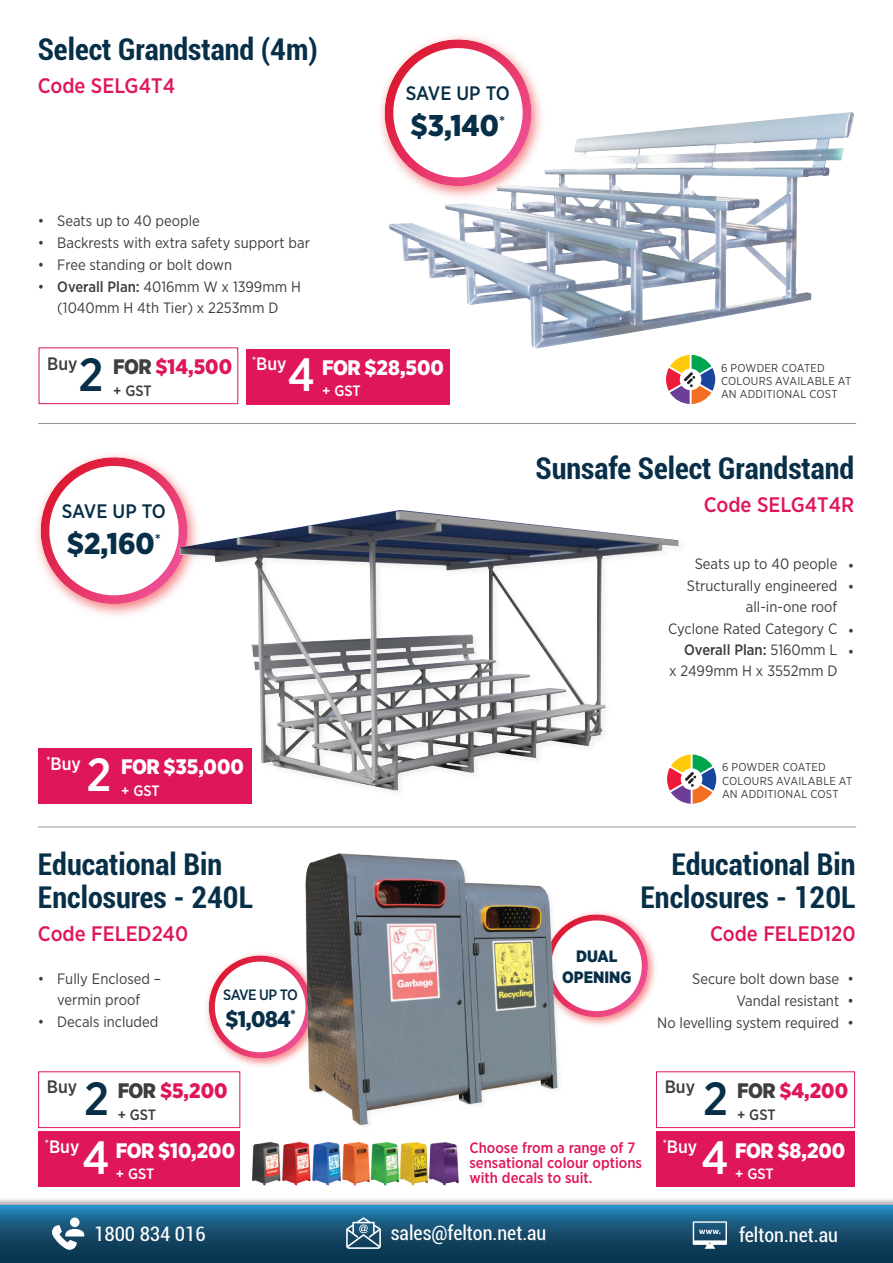
<style>
.page{position:relative;width:893px;height:1263px;background:#fff}
.page>*{position:absolute;margin:0;border:0;box-sizing:border-box;transform-origin:0 0}
.t1{font:500 46.5px "Gotham Narrow";color:#fff}
.t2{font:500 46.5px "Gotham Narrow";color:#082f48}
.t3{font:700 condensed 30px/33px "Roboto";color:#082f48}
.t4{font:900 30px "Gotham Narrow";color:#082f48}
.t5{font:900 22.5px "Gotham Narrow";color:#082f48}
.t6{font:500 21px "Gotham Narrow";color:#df165c}
.t7{font:900 21px "Gotham Narrow";color:#fff}
.t8{font:900 21px "Gotham Narrow";color:#df165c}
.t9{font:condensed 19.95px "Roboto";color:#fff}
.t10{font:500 19.5px "Gotham Narrow";letter-spacing:-.01em;color:#082f48}
.t11{font:500 18px "Gotham Narrow";color:#fff}
.t12{font:500 18px "Gotham Narrow";color:#3e3e3f}
.t13{font:900 16.5px/21px "Gotham Narrow";color:#082f48;text-align:center}
.t14{font:15px/21.3px "Gotham Narrow";color:#3e3e3f;text-align:center}
.t15{font:500 15px/15px "Gotham Narrow";color:#df165c}
.t16{font:500 15px "Gotham Narrow";letter-spacing:-.005em;color:#fff}
.t17{font:500 15px "Gotham Narrow";letter-spacing:-.005em;color:#3e3e3f}
.t18{font:500 15px "Gotham Narrow";letter-spacing:-.05em;color:#082f48}
.t19{font:11.55px/13.4px "Gotham Narrow";letter-spacing:.02em;color:#3e3e3f}
.s1{font-weight:500}
.s2{color:#3e3e3f}
</style>
<div class="page">
<svg style="left:206px;top:955px;width:90px;height:106px"></svg>
<img style="left:575px;top:912px;width:81px;height:114px">
<svg style="left:567px;top:914px;width:83px;height:106px"></svg>
<hr style="left:38px;top:826px;width:818px;height:1px;background:#939598">
<hr style="left:38px;top:423px;width:818px;height:1px;background:#939598">
<div style="left:39px;top:347px;width:199px;height:57px;border:1px solid #df165c"></div>
<div style="left:656px;top:1071px;width:199px;height:57px;border:1px solid #df165c"></div>
<div style="left:246px;top:349px;width:203px;height:55px;background:#df165c"></div>
<div style="left:38px;top:1071px;width:202px;height:57px;border:1px solid #df165c"></div>
<div style="left:38px;top:1131px;width:202px;height:56px;background:#df165c"></div>
<div style="left:656px;top:1131px;width:199px;height:56px;background:#df165c"></div>
<svg style="left:666px;top:355px;width:49px;height:49px"></svg>
<div style="left:38px;top:748px;width:214px;height:56px;background:#df165c"></div>
<svg style="left:676px;top:754px;width:40px;height:50px"></svg>
<img style="left:389px;top:112px;width:465px;height:236px">
<img style="left:252px;top:1141px;width:207px;height:45px">
<div style="left:0;top:1197px;width:893px;height:66px;background:#231f20;opacity:.36"></div>
<svg style="left:0;top:1205px;width:893px;height:58px;background:#155376"></svg>
<svg style="left:346px;top:1217px;width:35px;height:32px"></svg>
<div style="left:70px;top:1217px;width:10px;height:10px;background:#fff;border-radius:50%"></div>
<svg style="left:52px;top:1225px;width:32px;height:25px"></svg>
<svg style="left:693px;top:1221px;width:34px;height:28px"></svg>
<img style="left:296px;top:853px;width:271px;height:273px">
<img style="left:380px;top:36px;width:169px;height:169px">
<svg style="left:381px;top:39px;width:154px;height:151px"></svg>
<svg style="left:37px;top:457px;width:154px;height:150px"></svg>
<div style="left:178px;top:509px;width:508px;height:289px;background:#939598;opacity:.13"></div>
<img style="left:179px;top:510px;width:500px;height:280px">
<h2 class="t3" style="left:38px;top:35px;width:281px">Select Grandstand (4m)</h2>
<h3 class="t6" style="left:38px;top:76px;width:139px">Code SELG4T4</h3>
<h3 class="t10" style="left:406px;top:85px;width:106px">SAVE UP TO</h3>
<h2 class="t4" style="left:410px;top:112px;width:96px">$3,140<sup>*</sup></h2>
<p class="t14" style="left:38px;top:211px;width:164px">• Seats up to 40 people</p>
<p class="t14" style="left:38px;top:233px;width:274px">• Backrests with extra safety support bar</p>
<p class="t14" style="left:38px;top:255px;width:196px">• Free standing or bolt down</p>
<p class="t14" style="left:38px;top:277px;width:265px">• <span class="s1">Overall Plan:</span> 4016mm W x 1399mm H (1040mm H 4th Tier) x 2253mm D</p>
<p class="t12" style="left:47px;top:355px;width:32px">Buy</p>
<h3 class="t8" style="left:113px;top:357px;width:120px"><span class="s2">FOR</span> $14,500</h3>
<h1 class="t2" style="left:79px;top:353px;width:26px">2</h1>
<p class="t17" style="left:113px;top:384px;width:40px">+ GST</p>
<p class="t11" style="left:252px;top:356px;width:36px"><sup>*</sup>Buy</p>
<h3 class="t7" style="left:322px;top:358px;width:123px">FOR $28,500</h3>
<h1 class="t1" style="left:288px;top:354px;width:29px">4</h1>
<p class="t16" style="left:322px;top:384px;width:40px">+ GST</p>
<h3 class="t10" style="left:62px;top:503px;width:106px">SAVE UP TO</h3>
<h2 class="t4" style="left:67px;top:530px;width:96px">$2,160<sup>*</sup></h2>
<p class="t19" style="left:721px;top:362px;width:132px">6 POWDER COATED<br>COLOURS AVAILABLE AT<br>AN ADDITIONAL COST</p>
<h2 class="t3" style="left:535px;top:454px;width:320px">Sunsafe Select Grandstand</h2>
<h3 class="t6" style="left:704px;top:495px;width:152px">Code SELG4T4R</h3>
<p class="t14" style="left:668px;top:554px;width:171px;text-align:right">Seats up to 40 people<br>Structurally engineered all-in-one roof<br>Cyclone Rated Category C<br><span class="s1">Overall Plan:</span> 5160mm L<br>x 2499mm H x 3552mm D</p>
<p class="t14" style="left:848px;top:556px;width:8px;text-align:left">• •</p>
<p class="t14" style="left:848px;top:620px;width:8px;text-align:left">• •</p>
<p class="t11" style="left:46px;top:755px;width:36px"><sup>*</sup>Buy</p>
<h3 class="t7" style="left:121px;top:757px;width:124px">FOR $35,000</h3>
<h1 class="t1" style="left:87px;top:753px;width:26px">2</h1>
<p class="t16" style="left:121px;top:784px;width:40px">+ GST</p>
<h2 class="t3" style="left:38px;top:850px;width:217px">Educational Bin<br>Enclosures - 240L</h2>
<h3 class="t6" style="left:38px;top:924px;width:152px">Code FELED240</h3>
<p class="t14" style="left:38px;top:969px;width:125px">• Fully Enclosed – vermin proof</p>
<p class="t14" style="left:38px;top:1012px;width:122px">• Decals included</p>
<p class="t18" style="left:223px;top:987px;width:76px">SAVE UP TO</p>
<h3 class="t5" style="left:225px;top:1008px;width:72px">$1,084<sup>*</sup></h3>
<p class="t12" style="left:47px;top:1079px;width:32px">Buy</p>
<h3 class="t8" style="left:118px;top:1081px;width:111px"><span class="s2">FOR</span> $5,200</h3>
<h1 class="t2" style="left:84px;top:1077px;width:26px">2</h1>
<p class="t17" style="left:118px;top:1107px;width:40px">+ GST</p>
<p class="t19" style="left:722px;top:761px;width:132px">6 POWDER COATED<br>COLOURS AVAILABLE AT<br>AN ADDITIONAL COST</p>
<p class="t13" style="left:562px;top:946px;width:71px">DUAL<br>OPENING</p>
<h2 class="t3" style="left:640px;top:850px;width:217px;text-align:right">Educational Bin<br>Enclosures - 120L</h2>
<h3 class="t6" style="left:710px;top:924px;width:147px">Code FELED120</h3>
<p class="t14" style="left:657px;top:968px;width:184px;line-height:21.9px;text-align:right">Secure bolt down base<br>Vandal resistant<br>No levelling system required</p>
<p class="t14" style="left:848px;top:968px;width:8px;line-height:21.9px;text-align:justify">• • •</p>
<p class="t12" style="left:665px;top:1079px;width:32px">Buy</p>
<h3 class="t8" style="left:737px;top:1081px;width:113px"><span class="s2">FOR</span> $4,200</h3>
<h1 class="t2" style="left:703px;top:1077px;width:26px">2</h1>
<p class="t17" style="left:737px;top:1107px;width:40px">+ GST</p>
<p class="t11" style="left:45px;top:1139px;width:36px"><sup>*</sup>Buy</p>
<h3 class="t7" style="left:116px;top:1141px;width:121px">FOR $10,200</h3>
<h1 class="t1" style="left:82px;top:1137px;width:29px">4</h1>
<p class="t16" style="left:116px;top:1167px;width:40px">+ GST</p>
<p class="t15" style="left:469px;top:1141px;width:174px">Choose from a range of 7 sensational colour options with decals to suit.</p>
<p class="t11" style="left:663px;top:1139px;width:36px"><sup>*</sup>Buy</p>
<h3 class="t7" style="left:735px;top:1141px;width:112px">FOR $8,200</h3>
<h1 class="t1" style="left:701px;top:1137px;width:29px">4</h1>
<p class="t16" style="left:735px;top:1167px;width:40px">+ GST</p>
<h3 class="t9" style="left:94px;top:1225px;width:113px">1800 834 016</h3>
<h3 class="t9" style="left:391px;top:1225px;width:157px">sales@felton.net.au</h3>
<h3 class="t9" style="left:739px;top:1227px;width:100px">felton.net.au</h3>
</div>
